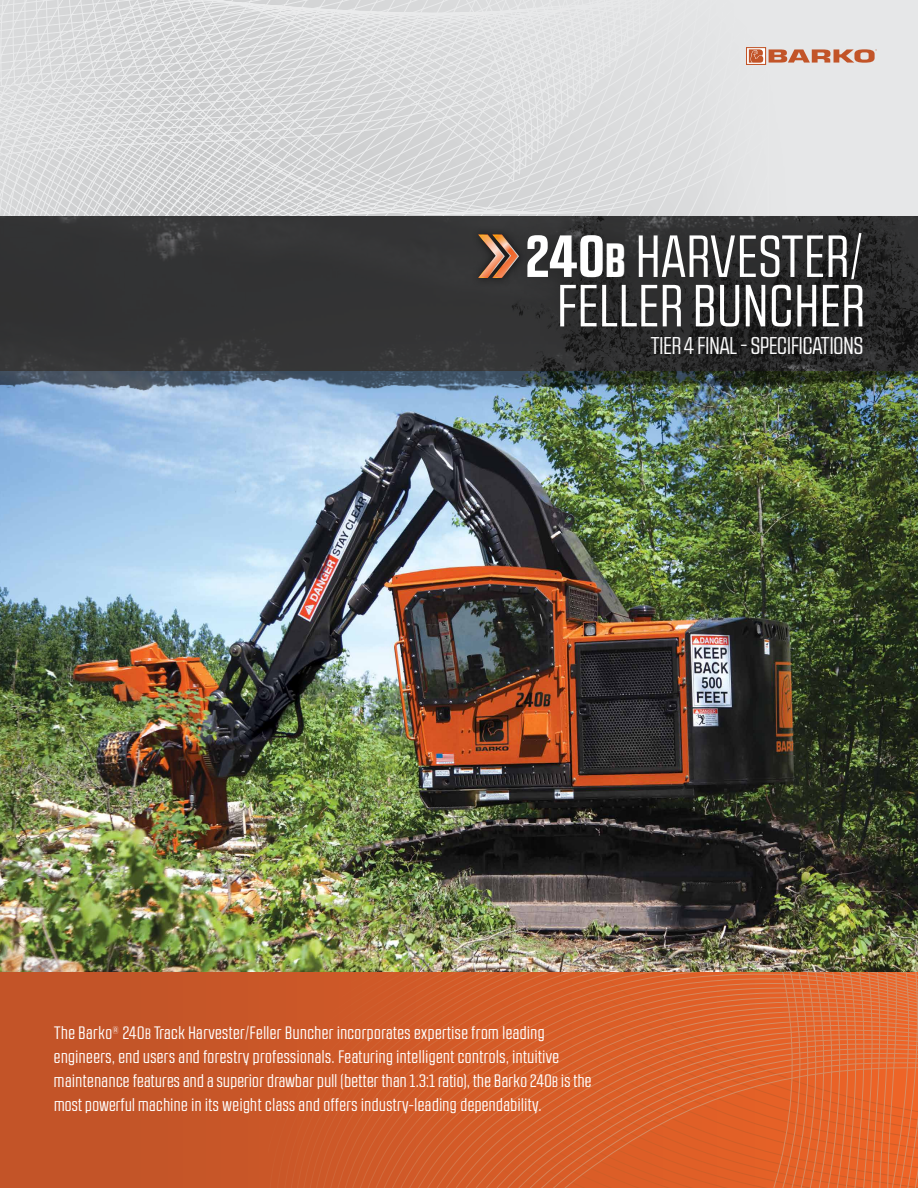
<style>
.page{position:relative;width:918px;height:1188px;background:#fff}
.page>*{position:absolute;margin:0;border:0;box-sizing:border-box;transform-origin:0 0}
.t1{font:59.4px/49.5px "RB No 2.1 a";letter-spacing:.02em;color:#fff;text-align:center}
.t2{font:24.3px "RB No 2.1 a";color:#fff}
.t3{font:18px/24px "RB No 2.1 a";letter-spacing:.03em;color:#fff}
.s1{font-weight:700}
.s2{font-weight:700;font-size:48px}
.s3{font-size:15px}
</style>
<div class="page">
<img style="left:0;top:392px;width:918px;height:580px">
<img style="left:0;top:216px;width:918px;height:176px">
<div style="left:0;top:0;width:918px;height:216px;background:#e6e7e8"></div>
<svg style="left:0;top:972px;width:918px;height:216px;background:#cd5b2b"></svg>
<svg style="left:291px;top:972px;width:520px;height:216px;background:#d65f2c"></svg>
<svg style="left:0;top:0;width:769px;height:216px"></svg>
<svg style="left:748px;top:49px;width:16px;height:14px"></svg>
<div style="left:746px;top:47px;width:20px;height:18px;border:1px solid #c25428"></div>
<svg style="left:749px;top:49px;width:14px;height:14px"></svg>
<svg style="left:769px;top:49px;width:108px;height:14px"></svg>
<div style="left:503px;top:210px;width:394px;height:151px;background:#000;opacity:.4"></div>
<div style="left:470px;top:225px;width:57px;height:62px;background:#343435"></div>
<svg style="left:478px;top:234px;width:41px;height:44px"></svg>
<h1 class="t1" style="left:526px;top:231px;width:339px"><span class="s1">240</span><span class="s2">B</span> HARVESTER/<br>FELLER BUNCHER</h1>
<h2 class="t2" style="left:651px;top:332px;width:214px">TIER 4 FINAL - SPECIFICATIONS</h2>
<p class="t3" style="left:54px;top:1020px;width:539px">The Barko® 240<span class="s3">B</span> Track Harvester/Feller Buncher incorporates expertise from leading engineers, end users and forestry professionals. Featuring intelligent controls, intuitive maintenance features and a superior drawbar pull (better than 1.3:1 ratio), the Barko 240<span class="s3">B</span> is the most powerful machine in its weight class and offers industry-leading dependability.</p>
</div>
